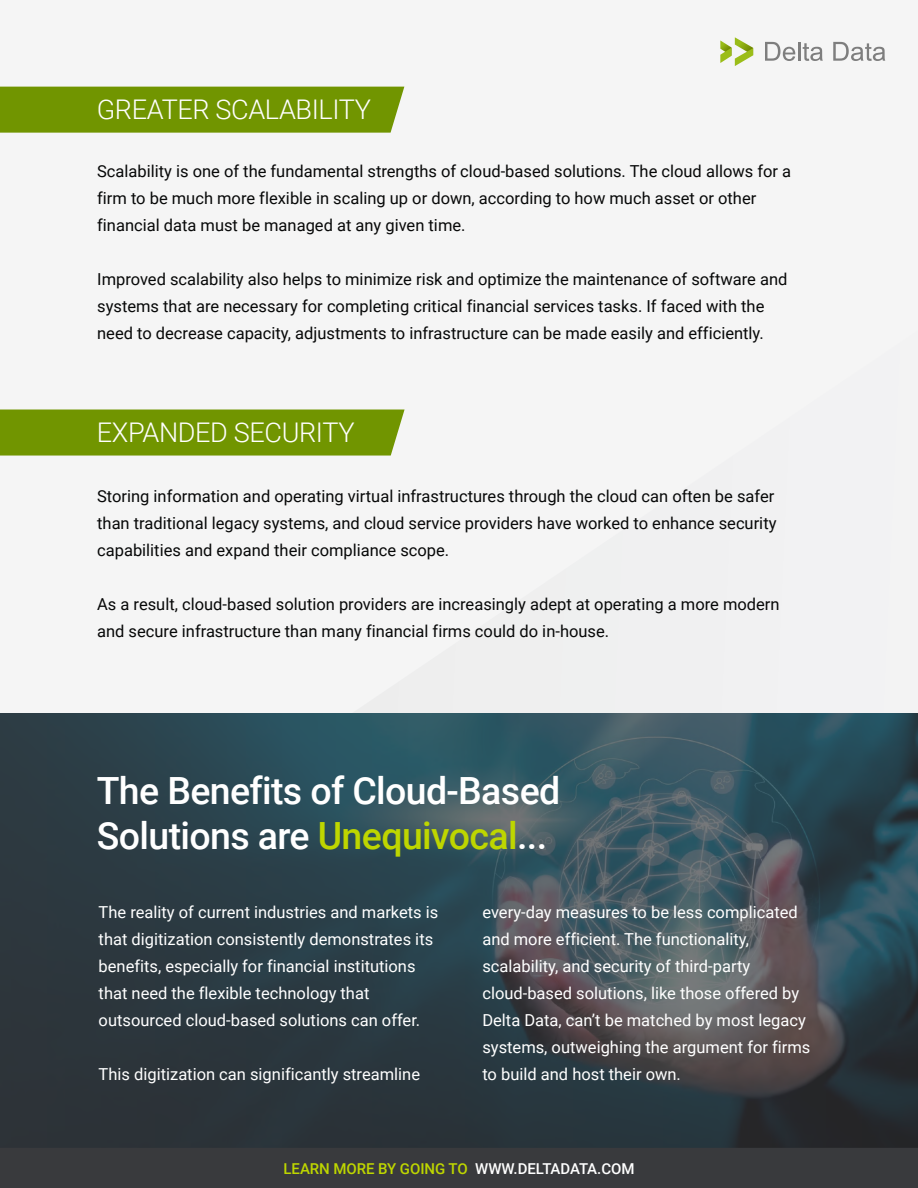
<style>
.page{position:relative;width:918px;height:1188px;background:#fff}
.page>*{position:absolute;margin:0;border:0;box-sizing:border-box;transform-origin:0 0}
.t1{font:500 37.5px/45px "Roboto";letter-spacing:-.015em;color:#fff}
.t2{font:300 27.15px "Roboto";letter-spacing:-.015em;color:#fff}
.t3{font:16.5px/27px "Roboto";color:#070808}
.t4{font:16.5px/27px "Roboto";color:#fff}
.t5{font:500 15px "Roboto";letter-spacing:-.005em;color:#bed600}
.s1{color:#bed600}
.s2{color:#fff}
</style>
<div class="page">
<div style="left:0;top:41px;width:918px;height:673px;background:#f5f5f5"></div>
<svg style="left:720px;top:37px;width:33px;height:29px"></svg>
<svg style="left:765px;top:42px;width:58px;height:19px"></svg>
<svg style="left:833px;top:42px;width:52px;height:19px"></svg>
<div style="left:0;top:1148px;width:918px;height:40px;background:#393a3d"></div>
<div style="left:0;top:87px;width:404px;height:46px;background:#719500"></div>
<div style="left:0;top:410px;width:405px;height:46px;background:#719500"></div>
<svg style="left:0;top:714px;width:918px;height:434px;background:#33454d"></svg>
<h2 class="t2" style="left:97px;top:91px;width:276px">GREATER SCALABILITY</h2>
<p class="t3" style="left:97px;top:157px;width:696px">Scalability is one of the fundamental strengths of cloud-based solutions. The cloud allows for a firm to be much more flexible in scaling up or down, according to how much asset or other financial data must be managed at any given time.</p>
<p class="t3" style="left:97px;top:265px;width:692px">Improved scalability also helps to minimize risk and optimize the maintenance of software and systems that are necessary for completing critical financial services tasks. If faced with the need to decrease capacity, adjustments to infrastructure can be made easily and efficiently.</p>
<h2 class="t2" style="left:97px;top:414px;width:259px">EXPANDED SECURITY</h2>
<p class="t3" style="left:97px;top:482px;width:681px">Storing information and operating virtual infrastructures through the cloud can often be safer than traditional legacy systems, and cloud service providers have worked to enhance security capabilities and expand their compliance scope.</p>
<p class="t3" style="left:97px;top:590px;width:684px">As a result, cloud-based solution providers are increasingly adept at operating a more modern and secure infrastructure than many financial firms could do in-house.</p>
<h1 class="t1" style="left:97px;top:766px;width:465px">The Benefits of Cloud-Based<br>Solutions are <span class="s1">Unequivocal</span>...</h1>
<p class="t4" style="left:99px;top:898px;width:341px">The reality of current industries and markets is that digitization consistently demonstrates its benefits, especially for financial institutions that need the flexible technology that outsourced cloud-based solutions can offer.</p>
<p class="t4" style="left:99px;top:1060px;width:323px">This digitization can significantly streamline</p>
<p class="t4" style="left:482px;top:898px;width:330px">every-day measures to be less complicated and more efficient. The functionality, scalability, and security of third-party cloud-based solutions, like those offered by Delta Data, can’t be matched by most legacy systems, outweighing the argument for firms to build and host their own.</p>
<p class="t5" style="left:284px;top:1158px;width:352px">LEARN MORE BY GOING TO <span class="s2">WWW.DELTADATA.COM</span></p>
</div>
